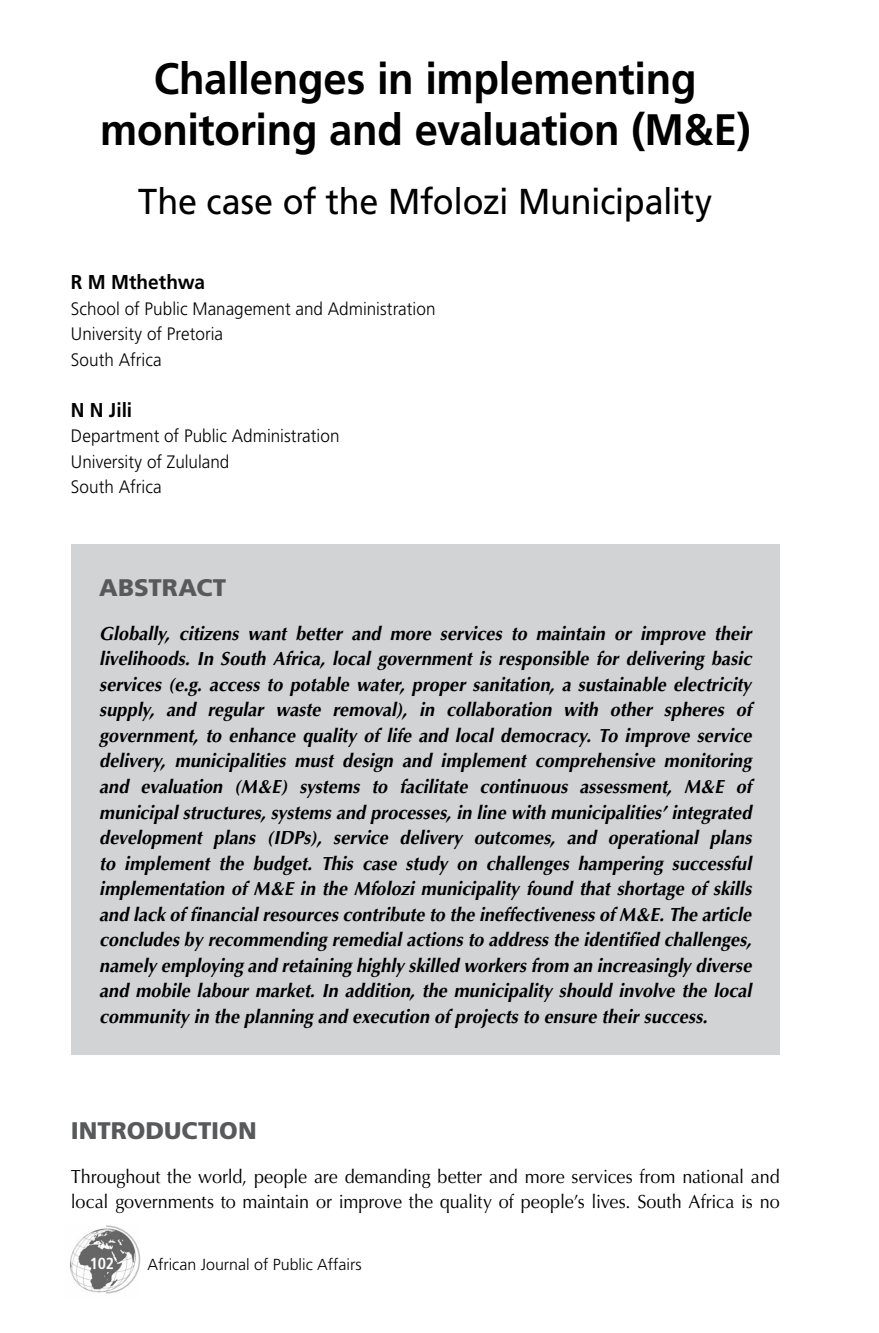
<style>
.page{position:relative;width:879px;height:1333px;background:#fff}
.page>*{position:absolute;margin:0;border:0;box-sizing:border-box;transform-origin:0 0}
.t1{font:700 44px/51px "Frutiger";letter-spacing:-.005em;color:#000;text-align:center;scale:.95 1}
.t2{font:36px "Frutiger";letter-spacing:-.01em;color:#000;scale:.95 1}
.t3{font:900 24px "Frutiger";color:#58595b}
.t4{font:700 20px "Frutiger";letter-spacing:.005em;color:#000;scale:.95 1}
.t5{font:italic 700 19px/25.6px "Optima";color:#000;text-align:justify;scale:.95 1}
.t6{font:19px/25.6px "Optima";letter-spacing:-.005em;color:#000;scale:.95 1}
.t7{font:300 18px/25.6px "Frutiger";letter-spacing:.005em;color:#000;scale:.95 1}
.t8{font:300 16px "Frutiger";color:#000}
.t9{font:700 condensed 16px "Frutiger";color:#fff}
</style>
<div class="page">
<img style="left:70px;top:1228px;width:35px;height:65px">
<svg style="left:105px;top:1225px;width:36px;height:69px"></svg>
<div style="left:71px;top:544px;width:709px;height:510px;background:#d1d3d4"></div>
<h1 class="t1" style="left:100px;top:53px;width:686px">Challenges in implementing monitoring and evaluation (M&amp;E)</h1>
<h2 class="t2" style="left:138px;top:181px;width:606px">The case of the Mfolozi Municipality</h2>
<p class="t4" style="left:71px;top:270px;width:143px">R M Mthethwa</p>
<p class="t7" style="left:71px;top:296px;width:385px">School of Public Management and Administration<br>University of Pretoria<br>South Africa</p>
<p class="t4" style="left:71px;top:398px;width:66px">N N Jili</p>
<p class="t7" style="left:71px;top:423px;width:284px">Department of Public Administration<br>University of Zululand<br>South Africa</p>
<p class="t3" style="left:99px;top:573px;width:128px">ABSTRACT</p>
<p class="t5" style="left:99px;top:621px;width:688px">Globally, citizens want better and more services to maintain or improve their livelihoods. In South Africa, local government is responsible for delivering basic services (e.g. access to potable water, proper sanitation, a sustainable electricity supply, and regular waste removal), in collaboration with other spheres of government, to enhance quality of life and local democracy. To improve service delivery, municipalities must design and implement comprehensive monitoring and evaluation (M&amp;E) systems to facilitate continuous assessment, M&amp;E of municipal structures, systems and processes, in line with municipalities’ integrated development plans (IDPs), service delivery outcomes, and operational plans to implement the budget. This case study on challenges hampering successful implementation of M&amp;E in the Mfolozi municipality found that shortage of skills and lack of financial resources contribute to the ineffectiveness of M&amp;E. The article concludes by recommending remedial actions to address the identified challenges, namely employing and retaining highly skilled workers from an increasingly diverse and mobile labour market. In addition, the municipality should involve the local community in the planning and execution of projects to ensure their success.</p>
<p class="t3" style="left:71px;top:1115px;width:187px">INTRODUCTION</p>
<p class="t6" style="left:71px;top:1163px;width:748px">Throughout the world, people are demanding better and more services from national and local governments to maintain or improve the quality of people’s lives. South Africa is no</p>
<p class="t9" style="left:90px;top:1254px;width:26px">102</p>
<p class="t8" style="left:147px;top:1254px;width:216px">African Journal of Public Affairs</p>
</div>
